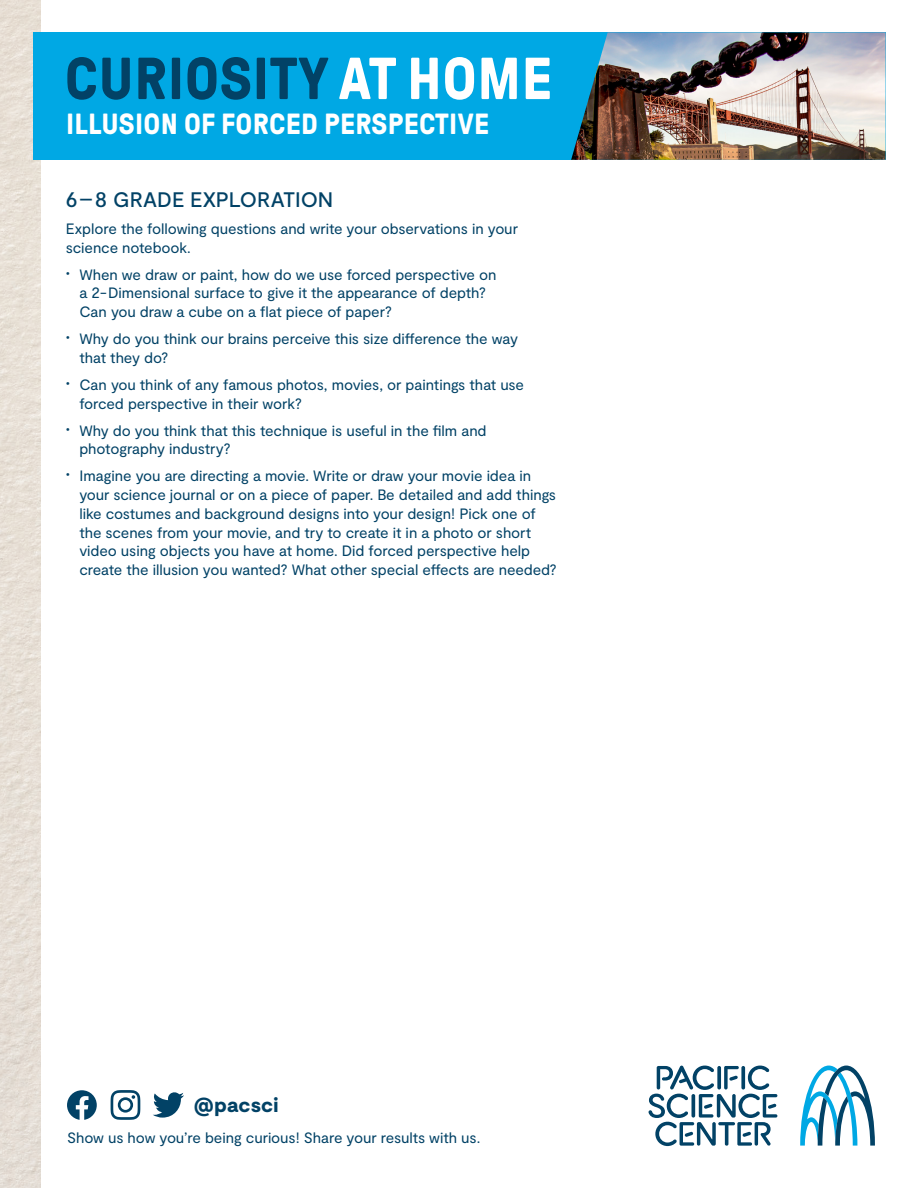
<style>
.page{position:relative;width:918px;height:1188px;background:#fff}
.page>*{position:absolute;margin:0;border:0;box-sizing:border-box;transform-origin:0 0}
.t1{font:700 59.1px "GT Pressura";letter-spacing:.01em;color:#024266}
.t2{font:700 29.1px "GT Pressura";letter-spacing:.01em;color:#fff}
.t3{font:500 21px "Moderat";color:#024266}
.t4{font:900 20.4px "Moderat";letter-spacing:.01em;color:#024266}
.t5{font:15px/18.8px "Moderat";letter-spacing:-.005em;color:#024266}
.s1{color:#fff}
.s2{font-weight:500;font-size:21px}
</style>
<div class="page">
<img style="left:0;top:0;width:40px;height:1188px">
<div style="left:33px;top:32px;width:853px;height:128px;background:#00a8e4"></div>
<img style="left:571px;top:32px;width:315px;height:128px">
<svg style="left:800px;top:1066px;width:75px;height:80px"></svg>
<svg style="left:648px;top:1065px;width:129px;height:81px"></svg>
<svg style="left:153px;top:1092px;width:31px;height:26px"></svg>
<svg style="left:111px;top:1090px;width:29px;height:30px"></svg>
<svg style="left:67px;top:1090px;width:30px;height:30px"></svg>
<p class="t1" style="left:65px;top:47px;width:489px">CURIOSITY <span class="s1">AT HOME</span></p>
<p class="t2" style="left:66px;top:108px;width:425px">ILLUSION OF FORCED PERSPECTIVE</p>
<p class="t3" style="left:66px;top:187px;width:269px">6–8 GRADE EXPLORATION</p>
<p class="t5" style="left:66px;top:220px;width:454px">Explore the following questions and write your observations in your science notebook.</p>
<p class="t5" style="left:79px;top:265px;width:419px;text-indent:-14px"><span class="s2">•</span> When we draw or paint, how do we use forced perspective on a 2-Dimensional surface to give it the appearance of depth?<br>Can you draw a cube on a flat piece of paper?</p>
<p class="t5" style="left:79px;top:330px;width:440px;text-indent:-14px"><span class="s2">•</span> Why do you think our brains perceive this size difference the way that they do?</p>
<p class="t5" style="left:79px;top:376px;width:446px;text-indent:-14px"><span class="s2">•</span> Can you think of any famous photos, movies, or paintings that use forced perspective in their work?</p>
<p class="t5" style="left:79px;top:421px;width:409px;text-indent:-14px"><span class="s2">•</span> Why do you think that this technique is useful in the film and photography industry?</p>
<p class="t5" style="left:79px;top:467px;width:478px;text-indent:-14px"><span class="s2">•</span> Imagine you are directing a movie. Write or draw your movie idea in your science journal or on a piece of paper. Be detailed and add things like costumes and background designs into your design! Pick one of the scenes from your movie, and try to create it in a photo or short</p>
<p class="t5" style="left:79px;top:542px;width:479px">video using objects you have at home. Did forced perspective help create the illusion you wanted? What other special effects are needed?</p>
<p class="t4" style="left:194px;top:1093px;width:86px">@pacsci</p>
<p class="t5" style="left:67px;top:1129px;width:415px">Show us how you’re being curious! Share your results with us.</p>
</div>
